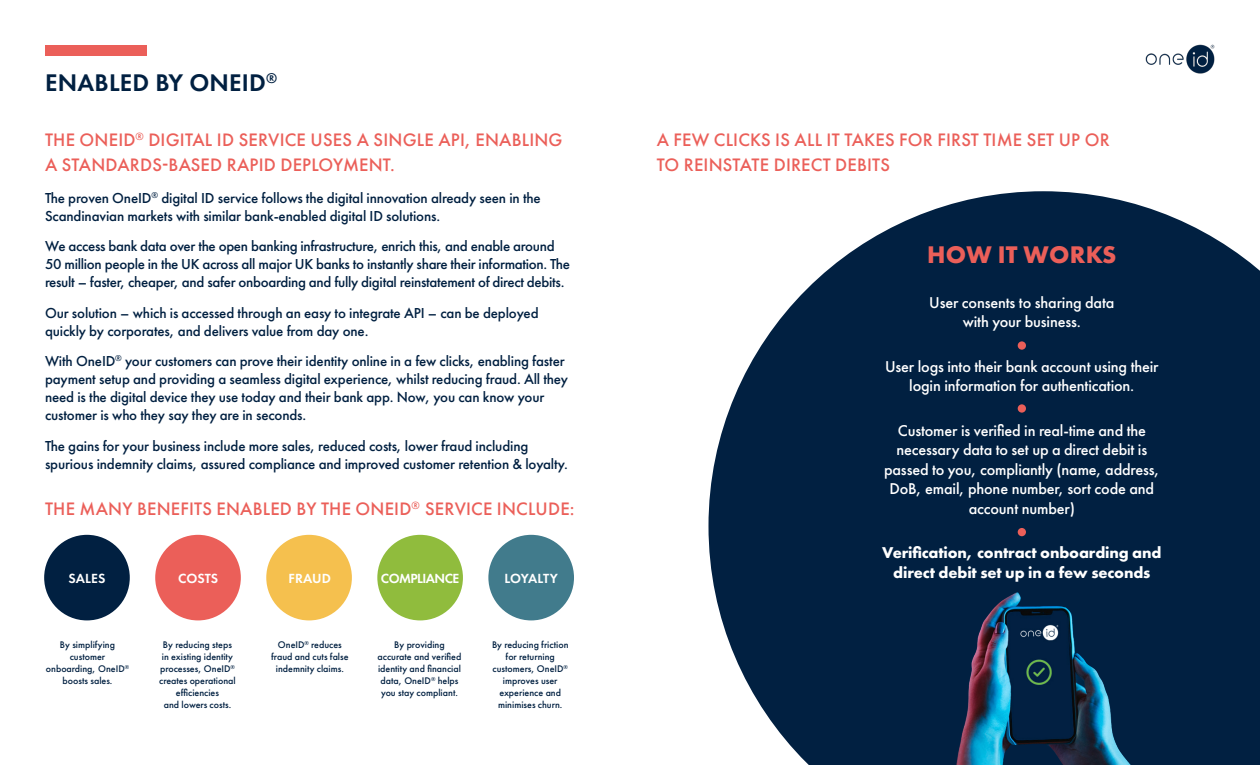
<style>
.page{position:relative;width:1260px;height:765px;background:#fff}
.page>*{position:absolute;margin:0;border:0;box-sizing:border-box;transform-origin:0 0}
.t1{font:600 25px "Futura PT";letter-spacing:.01em;color:#012041}
.t2{font:700 25px "Futura PT";letter-spacing:.01em;color:#eb5f59}
.t3{font:500 18.75px/25px "Futura PT";letter-spacing:.01em;color:#eb5f59}
.t4{font:500 16.25px/19.5px "Futura PT";letter-spacing:-.01em;color:#fff;text-align:center}
.t5{font:700 16.25px "Futura PT";letter-spacing:-.01em;color:#fff}
.t6{font:500 15px/18px "Futura PT";letter-spacing:-.01em;color:#012041}
.t7{font:600 13.75px "Futura PT";letter-spacing:-.01em;color:#fff}
.t8{font:600 13.75px "Futura PT";letter-spacing:-.04em;color:#fff}
.t9{font:500 10px/12px "Futura PT";color:#012041;text-align:center}
</style>
<div class="page">
<svg style="left:708px;top:191px;width:552px;height:574px;fill:#012041"></svg>
<div style="left:45px;top:45px;width:102px;height:11px;background:#eb5f59"></div>
<div style="left:44px;top:535px;width:86px;height:85px;background:#012041;border-radius:50%"></div>
<div style="left:155px;top:535px;width:86px;height:85px;background:#eb5f59;border-radius:50%"></div>
<div style="left:377px;top:535px;width:86px;height:85px;background:#90bc3d;border-radius:50%"></div>
<div style="left:266px;top:535px;width:86px;height:85px;background:#f5c04e;border-radius:50%"></div>
<div style="left:488px;top:535px;width:86px;height:85px;background:#417b8c;border-radius:50%"></div>
<img style="left:1145px;top:45px;width:70px;height:29px">
<div style="left:1018px;top:341px;width:8px;height:9px;background:#eb5f59;border-radius:50%"></div>
<div style="left:1018px;top:404px;width:8px;height:9px;background:#eb5f59;border-radius:50%"></div>
<div style="left:1018px;top:528px;width:8px;height:8px;background:#eb5f59;border-radius:50%"></div>
<img style="left:938px;top:592px;width:211px;height:173px">
<p class="t1" style="left:45px;top:67px;width:234px">ENABLED BY ONEID<sup>®</sup></p>
<p class="t3" style="left:45px;top:128px;width:519px">THE ONEID<sup>®</sup> DIGITAL ID SERVICE USES A SINGLE API, ENABLING<br>A STANDARDS-BASED RAPID DEPLOYMENT.</p>
<p class="t3" style="left:657px;top:128px;width:455px">A FEW CLICKS IS ALL IT TAKES FOR FIRST TIME SET UP OR</p>
<p class="t3" style="left:657px;top:153px;width:235px">TO REINSTATE DIRECT DEBITS</p>
<p class="t6" style="left:45px;top:189px;width:497px">The proven OneID<sup>®</sup> digital ID service follows the digital innovation already seen in the<br>Scandinavian markets with similar bank-enabled digital ID solutions.</p>
<p class="t6" style="left:45px;top:237px;width:511px">We access bank data over the open banking infrastructure, enrich this, and enable around</p>
<p class="t6" style="left:45px;top:255px;width:527px">50 million people in the UK across all major UK banks to instantly share their information. The result – faster, cheaper, and safer onboarding and fully digital reinstatement of direct debits.</p>
<p class="t6" style="left:45px;top:304px;width:495px">Our solution – which is accessed through an easy to integrate API – can be deployed quickly by corporates, and delivers value from day one.</p>
<p class="t6" style="left:45px;top:352px;width:525px">With OneID<sup>®</sup> your customers can prove their identity online in a few clicks, enabling faster payment setup and providing a seamless digital experience, whilst reducing fraud. All they need is the digital device they use today and their bank app. Now, you can know your customer is who they say they are in seconds.</p>
<p class="t6" style="left:45px;top:437px;width:525px">The gains for your business include more sales, reduced costs, lower fraud including spurious indemnity claims, assured compliance and improved customer retention &amp; loyalty.</p>
<p class="t3" style="left:45px;top:496px;width:531px">THE MANY BENEFITS ENABLED BY THE ONEID<sup>®</sup> SERVICE INCLUDE:</p>
<p class="t7" style="left:69px;top:570px;width:38px">SALES</p>
<p class="t7" style="left:178px;top:570px;width:42px">COSTS</p>
<p class="t7" style="left:289px;top:570px;width:44px">FRAUD</p>
<p class="t8" style="left:381px;top:570px;width:80px">COMPLIANCE</p>
<p class="t7" style="left:505px;top:570px;width:55px">LOYALTY</p>
<p class="t9" style="left:46px;top:639px;width:85px">By simplifying customer onboarding, OneID<sup>® </sup>boosts sales.</p>
<p class="t9" style="left:159px;top:639px;width:78px">By reducing steps in existing identity processes, OneID<sup>® </sup>creates operational efficiencies</p>
<p class="t9" style="left:164px;top:699px;width:69px">and lowers costs.</p>
<p class="t9" style="left:271px;top:639px;width:79px">OneID<sup>®</sup> reduces fraud and cuts false indemnity claims.</p>
<p class="t9" style="left:378px;top:639px;width:85px">By providing accurate and verified identity and financial data, OneID<sup>®</sup> helps you stay compliant.</p>
<p class="t9" style="left:492px;top:639px;width:78px">By reducing friction for returning customers, OneID<sup>® </sup>improves user experience and minimises churn.</p>
<p class="t2" style="left:927px;top:239px;width:191px">HOW IT WORKS</p>
<p class="t4" style="left:929px;top:292px;width:187px">User consents to sharing data</p>
<p class="t4" style="left:963px;top:312px;width:120px">with your business.</p>
<p class="t4" style="left:885px;top:356px;width:275px">User logs into their bank account using their login information for authentication.</p>
<p class="t4" style="left:884px;top:420px;width:277px">Customer is verified in real-time and the necessary data to set up a direct debit is passed to you, compliantly (name, address, DoB, email, phone number, sort code and account number)</p>
<p class="t5" style="left:882px;top:542px;width:281px">Verification, contract onboarding and</p>
<p class="t5" style="left:893px;top:562px;width:259px">direct debit set up in a few seconds</p>
</div>
